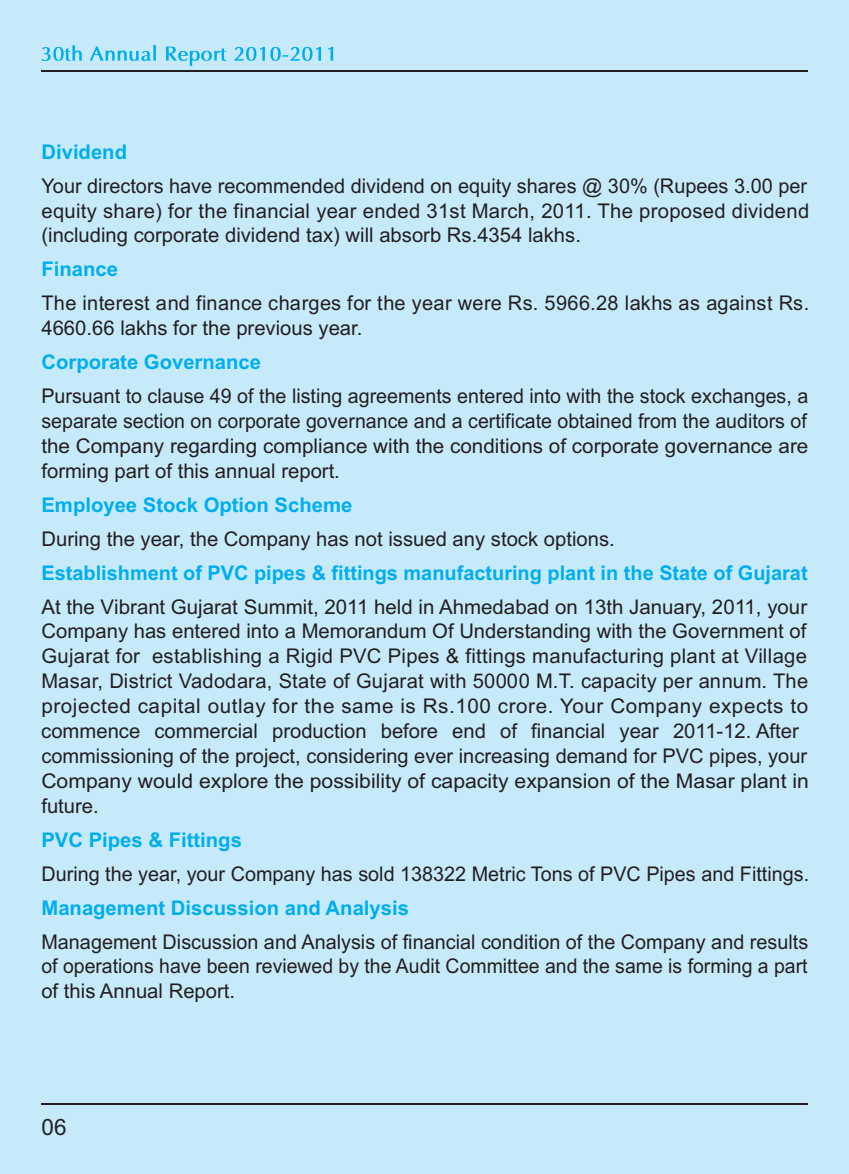
<style>
.page{position:relative;width:849px;height:1174px;background:#fff}
.page>*{position:absolute;margin:0;border:0;box-sizing:border-box;transform-origin:0 0}
.t1{font:22.5px "Arial";color:#231f20}
.t2{font:20.25px/25px "Arial";color:#231f20;text-align:justify}
.t3{font:700 20.25px "Arial";color:#00aeef}
</style>
<div class="page">
<div style="left:0;top:0;width:848px;height:1174px;background:#c6eafa"></div>
<svg style="left:41px;top:45px;width:185px;height:21px"></svg>
<svg style="left:234px;top:47px;width:99px;height:14px"></svg>
<hr style="left:41px;top:70px;width:766px;height:1px;background:#231f20">
<hr style="left:41px;top:1103px;width:766px;height:2px;background:#231f20">
<p class="t3" style="left:41px;top:144px;width:87px">Dividend</p>
<p class="t2" style="left:41px;top:175px;width:769px">Your directors have recommended dividend on equity shares @ 30% (Rupees 3.00 per equity share) for the financial year ended 31st March, 2011. The proposed dividend (including corporate dividend tax) will absorb Rs.4354 lakhs.</p>
<p class="t3" style="left:41px;top:262px;width:78px">Finance</p>
<p class="t2" style="left:41px;top:292px;width:769px">The interest and finance charges for the year were Rs. 5966.28 lakhs as against Rs.<br>4660.66 lakhs for the previous year.</p>
<p class="t3" style="left:41px;top:354px;width:221px">Corporate Governance</p>
<p class="t2" style="left:41px;top:385px;width:768px">Pursuant to clause 49 of the listing agreements entered into with the stock exchanges, a separate section on corporate governance and a certificate obtained from the auditors of the Company regarding compliance with the conditions of corporate governance are forming part of this annual report.</p>
<p class="t3" style="left:41px;top:497px;width:312px">Employee Stock Option Scheme</p>
<p class="t2" style="left:41px;top:528px;width:574px">During the year, the Company has not issued any stock options.</p>
<p class="t3" style="left:41px;top:565px;width:767px">Establishment of PVC pipes &amp; fittings manufacturing plant in the State of Gujarat</p>
<p class="t2" style="left:41px;top:596px;width:769px;text-align:left">At the Vibrant Gujarat Summit, 2011 held in Ahmedabad on 13th January, 2011, your Company has entered into a Memorandum Of Understanding with the Government of Gujarat for establishing a Rigid PVC Pipes &amp; fittings manufacturing plant at Village Masar, District Vadodara, State of Gujarat with 50000 M.T. capacity per annum. The projected capital outlay for the same is Rs.100 crore. Your Company expects to commence commercial production before end of financial year 2011-12. After commissioning of the project, considering ever increasing demand for PVC pipes, your Company would explore the possibility of capacity expansion of the Masar plant in future.</p>
<p class="t3" style="left:41px;top:832px;width:202px">PVC Pipes &amp; Fittings</p>
<p class="t2" style="left:41px;top:863px;width:769px">During the year, your Company has sold 138322 Metric Tons of PVC Pipes and Fittings.</p>
<p class="t3" style="left:41px;top:900px;width:369px">Management Discussion and Analysis</p>
<p class="t2" style="left:41px;top:930px;width:768px">Management Discussion and Analysis of financial condition of the Company and results of operations have been reviewed by the Audit Committee and the same is forming a part of this Annual Report.</p>
<p class="t1" style="left:41px;top:1119px;width:27px">06</p>
</div>
